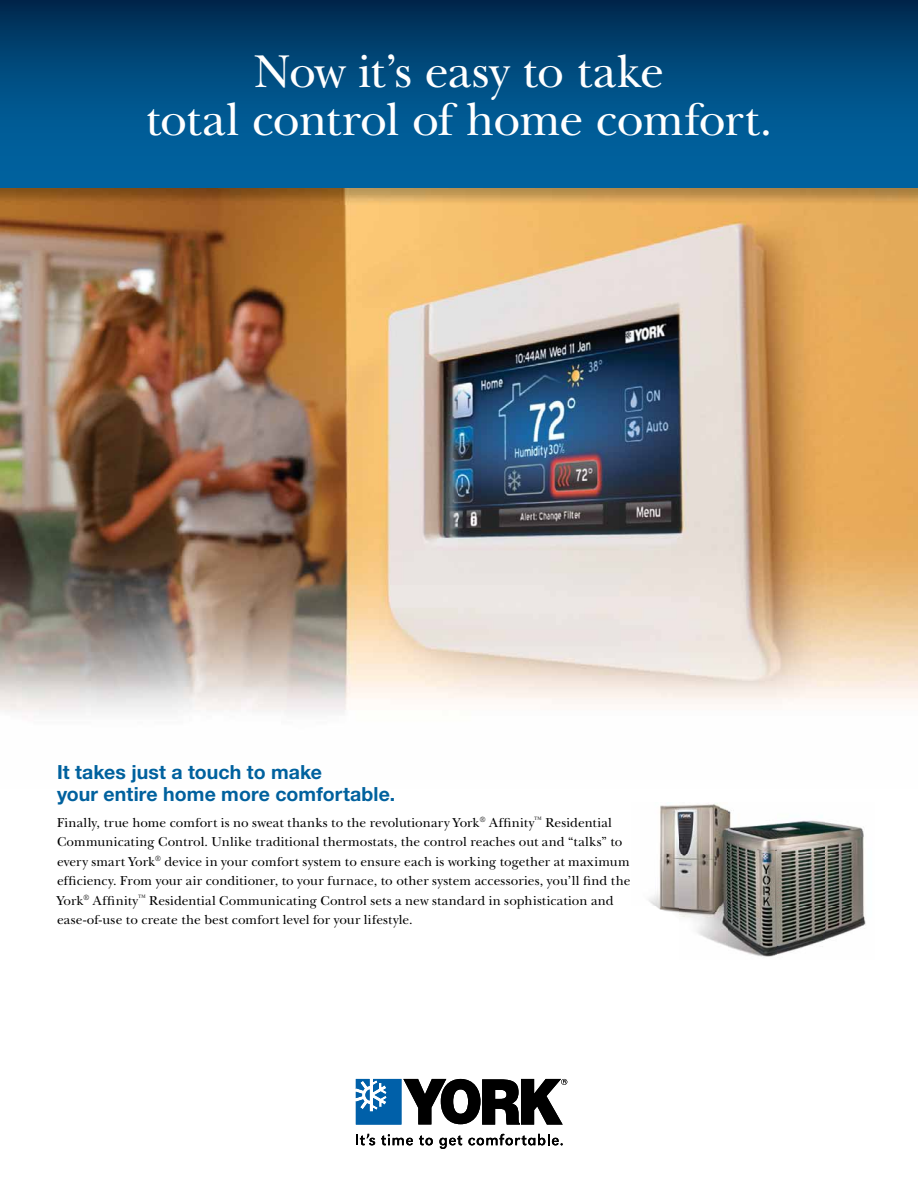
<style>
.page{position:relative;width:918px;height:1188px;background:#fff}
.page>*{position:absolute;margin:0;border:0;box-sizing:border-box;transform-origin:0 0}
.t1{font:48px/48px "New Baskerville";letter-spacing:-.02em;color:#fff;text-align:center}
.t2{font:700 19.5px/22.5px "Helvetica Neue";letter-spacing:.005em;color:#00619e}
.t3{font:13.5px/19.5px "New Baskerville";letter-spacing:.01em;color:#000}
</style>
<div class="page">
<svg style="left:356px;top:1079px;width:211px;height:46px"></svg>
<svg style="left:356px;top:1134px;width:19px;height:11px"></svg>
<svg style="left:381px;top:1134px;width:32px;height:11px"></svg>
<svg style="left:419px;top:1135px;width:14px;height:10px"></svg>
<svg style="left:439px;top:1135px;width:23px;height:14px"></svg>
<svg style="left:468px;top:1134px;width:95px;height:11px"></svg>
<img style="left:0;top:188px;width:918px;height:525px">
<div style="left:0;top:0;width:918px;height:188px;background:linear-gradient(to bottom,#003058,#006bac)"></div>
<img style="left:648px;top:802px;width:218px;height:155px">
<h1 class="t1" style="left:145px;top:48px;width:629px">Now it’s easy to take<br>total control of home comfort.</h1>
<h2 class="t2" style="left:57px;top:760px;width:340px">It takes just a touch to make<br>your entire home more comfortable.</h2>
<p class="t3" style="left:57px;top:813px;width:574px">Finally, true home comfort is no sweat thanks to the revolutionary York<sup>®</sup> Affinity<sup>™</sup> Residential<br>Communicating Control. Unlike traditional thermostats, the control reaches out and “talks” to every smart York<sup>®</sup> device in your comfort system to ensure each is working together at maximum</p>
<p class="t3" style="left:57px;top:891px;width:558px">York<sup>®</sup> Affinity<sup>™</sup> Residential Communicating Control sets a new standard in sophistication and ease-of-use to create the best comfort level for your lifestyle.</p>
<p class="t3" style="left:57px;top:871px;width:575px">efficiency. From your air conditioner, to your furnace, to other system accessories, you’ll find the</p>
</div>
